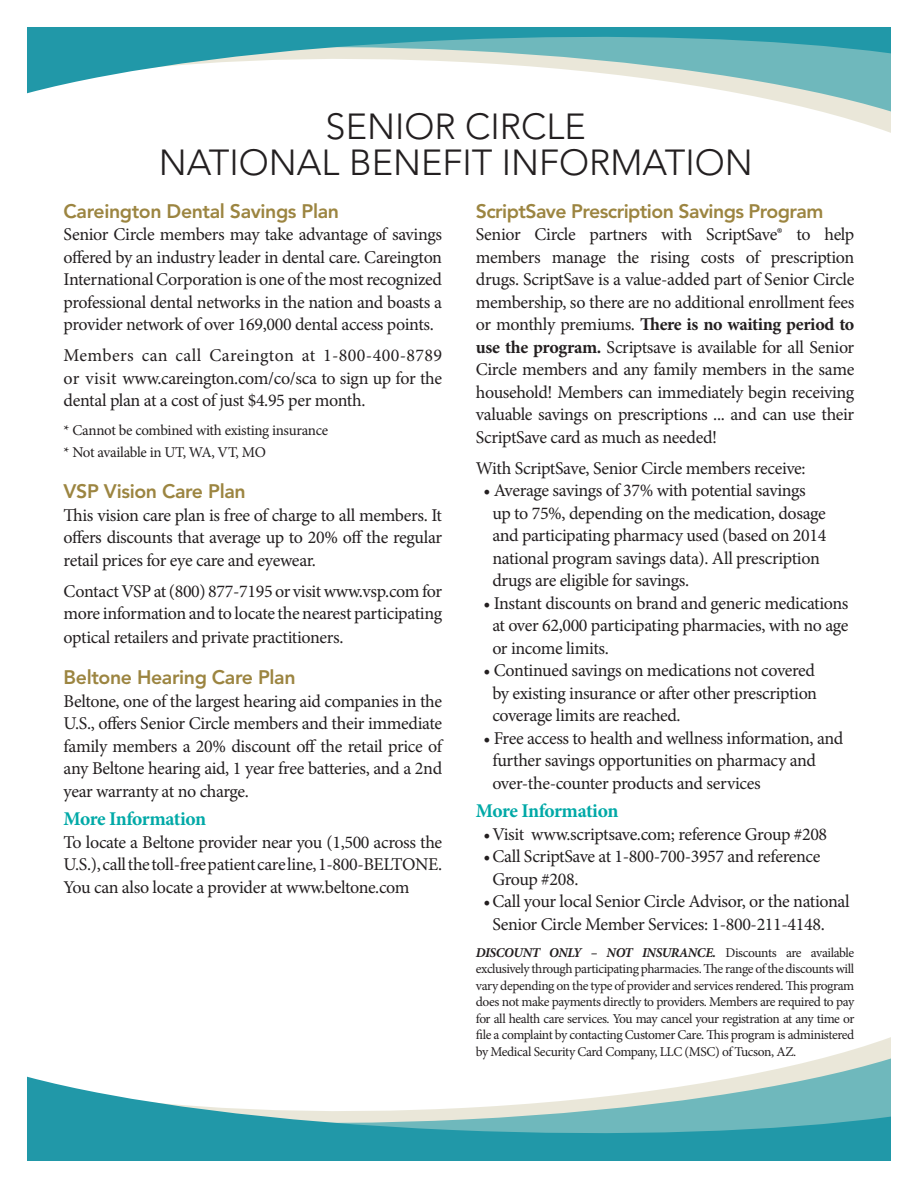
<style>
.page{position:relative;width:918px;height:1188px;background:#fff}
.page>*{position:absolute;margin:0;border:0;box-sizing:border-box;transform-origin:0 0}
.t1{font:300 36px "Avenir";color:#231f20}
.t2{font:800 19.5px "Avenir";letter-spacing:-.02em;color:#9c8541}
.t3{font:700 19.5px "Minion Pro";letter-spacing:-.03em;color:#00a9a7}
.t4{font:18px/22.5px "Minion Pro";letter-spacing:-.02em;color:#231f20;text-align:justify}
.t5{font:15px "Minion Pro";letter-spacing:-.02em;color:#231f20}
.t6{font:13.5px/16.5px "Minion Pro";letter-spacing:-.03em;color:#231f20;text-align:justify}
.s1{font-weight:700}
.s2{font-weight:700;font-style:italic}
</style>
<div class="page">
<svg style="left:820px;top:111px;width:71px;height:22px"></svg>
<svg style="left:27px;top:93px;width:864px;height:18px"></svg>
<svg style="left:27px;top:27px;width:864px;height:66px"></svg>
<svg style="left:820px;top:1037px;width:71px;height:22px"></svg>
<svg style="left:27px;top:1059px;width:864px;height:18px"></svg>
<svg style="left:27px;top:1077px;width:864px;height:84px"></svg>
<p class="t1" style="left:326px;top:106px;width:262px">SENIOR CIRCLE</p>
<p class="t1" style="left:159px;top:142px;width:596px">NATIONAL BENEFIT INFORMATION</p>
<p class="t2" style="left:64px;top:200px;width:277px">Careington Dental Savings Plan</p>
<p class="t4" style="left:64px;top:223px;width:380px">Senior Circle members may take advantage of savings offered by an industry leader in dental care. Careington International Corporation is one of the most recognized professional dental networks in the nation and boasts a provider network of over 169,000 dental access points.</p>
<p class="t4" style="left:64px;top:345px;width:380px">Members can call Careington at 1-800-400-8789 or visit www.careington.com/co/sca to sign up for the dental plan at a cost of just $4.95 per month.</p>
<p class="t5" style="left:64px;top:420px;width:266px">* Cannot be combined with existing insurance</p>
<p class="t5" style="left:64px;top:443px;width:204px">* Not available in UT, WA, VT, MO</p>
<p class="t2" style="left:64px;top:480px;width:184px">VSP Vision Care Plan</p>
<p class="t4" style="left:64px;top:504px;width:380px">This vision care plan is free of charge to all members. It offers discounts that average up to 20% off the regular retail prices for eye care and eyewear.</p>
<p class="t4" style="left:64px;top:580px;width:380px;line-height:23.2px">Contact VSP at (800) 877-7195 or visit www.vsp.com for more information and to locate the nearest participating optical retailers and private practitioners.</p>
<p class="t2" style="left:64px;top:666px;width:233px">Beltone Hearing Care Plan</p>
<p class="t4" style="left:64px;top:690px;width:380px">Beltone, one of the largest hearing aid companies in the U.S., offers Senior Circle members and their immediate family members a 20% discount off the retail price of any Beltone hearing aid, 1 year free batteries, and a 2nd year warranty at no charge.</p>
<p class="t3" style="left:64px;top:805px;width:144px">More Information</p>
<p class="t4" style="left:64px;top:831px;width:380px">To locate a Beltone provider near you (1,500 across the U.S.), call the toll-free patient care line, 1-800-BELTONE.<br>You can also locate a provider at www.beltone.com</p>
<p class="t2" style="left:476px;top:200px;width:349px">ScriptSave Prescription Savings Program</p>
<p class="t4" style="left:476px;top:223px;width:380px">Senior Circle partners with ScriptSave® to help members manage the rising costs of prescription drugs. ScriptSave is a value-added part of Senior Circle membership, so there are no additional enrollment fees or monthly premiums. <span class="s1">There is no waiting period to use the program.</span> Scriptsave is available for all Senior Circle members and any family members in the same household! Members can immediately begin receiving valuable savings on prescriptions ... and can use their ScriptSave card as much as needed!</p>
<p class="t4" style="left:476px;top:457px;width:331px">With ScriptSave, Senior Circle members receive:</p>
<p class="t4" style="left:492px;top:480px;width:336px;text-align:left;text-indent:-9px">• Average savings of 37% with potential savings up to 75%, depending on the medication, dosage and participating pharmacy used (based on 2014 national program savings data). All prescription drugs are eligible for savings.</p>
<p class="t4" style="left:492px;top:592px;width:358px;text-indent:-9px">• Instant discounts on brand and generic medications at over 62,000 participating pharmacies, with no age or income limits.</p>
<p class="t4" style="left:492px;top:660px;width:326px;text-indent:-9px">• Continued savings on medications not covered by existing insurance or after other prescription coverage limits are reached.</p>
<p class="t4" style="left:492px;top:727px;width:353px;text-align:left;text-indent:-9px">• Free access to health and wellness information, and further savings opportunities on pharmacy and over-the-counter products and services</p>
<p class="t3" style="left:476px;top:798px;width:144px">More Information</p>
<p class="t4" style="left:483px;top:823px;width:345px">•Visit www.scriptsave.com; reference Group #208</p>
<p class="t4" style="left:492px;top:846px;width:330px;text-indent:-9px">•Call ScriptSave at 1-800-700-3957 and reference<br>Group #208.</p>
<p class="t4" style="left:492px;top:891px;width:359px;text-indent:-9px">•Call your local Senior Circle Advisor, or the national<br>Senior Circle Member Services: 1-800-211-4148.</p>
<p class="t6" style="left:476px;top:944px;width:380px"><span class="s2">DISCOUNT ONLY – NOT INSURANCE.</span> Discounts are available exclusively through participating pharmacies. The range of the discounts will vary depending on the type of provider and services rendered. This program does not make payments directly to providers. Members are required to pay for all health care services. You may cancel your registration at any time or file a complaint by contacting Customer Care. This program is administered by Medical Security Card Company, LLC (MSC) of Tucson, AZ.</p>
</div>
